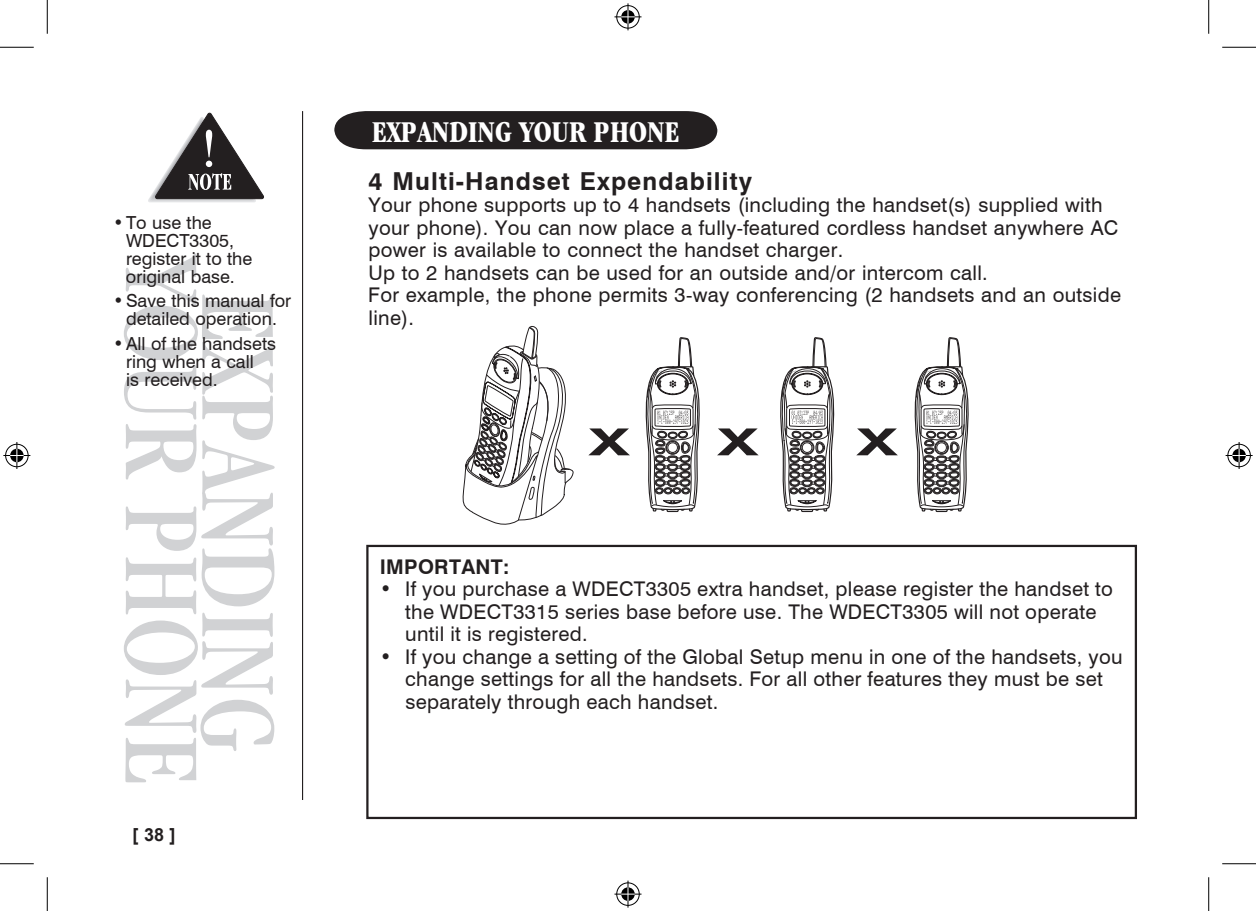
<style>
.page{position:relative;width:1256px;height:911px;background:#fff}
.page>*{position:absolute;margin:0;border:0;box-sizing:border-box;transform-origin:0 0}
.t1{font:condensed 112.5px "Garamond IT Cby BT";color:#d1d2d4}
.t2{font:700 condensed 31.5px "Garamond IT Cby BT";color:#fff}
.t3{font:700 24.75px "Swiss 721 BT";letter-spacing:.045em;color:#231f20}
.t4{font:20.25px/22.5px "Swiss 721 BT";letter-spacing:.015em;color:#231f20}
.t5{font:700 20.25px "Swiss 721 BT";letter-spacing:.015em;color:#231f20}
.t6{font:18px/18px "Swiss 721 BT";color:#231f20}
.t7{font:700 18px "Arial";color:#231f20}
</style>
<div class="page">
<hr style="left:302px;top:111px;width:1px;height:689px;background:#231f20">
<svg style="left:148px;top:113px;width:116px;height:89px"></svg>
<div style="left:334px;top:111px;width:383px;height:38px;background:#231f20"></div>
<div style="left:366px;top:545px;width:770px;height:274px;border:2px solid #231f20"></div>
<svg style="left:645px;top:337px;width:55px;height:176px"></svg>
<svg style="left:780px;top:337px;width:55px;height:176px"></svg>
<svg style="left:914px;top:337px;width:54px;height:176px"></svg>
<svg style="left:589px;top:428px;width:41px;height:27px"></svg>
<svg style="left:717px;top:428px;width:41px;height:27px"></svg>
<svg style="left:856px;top:428px;width:41px;height:27px"></svg>
<svg style="left:463px;top:326px;width:111px;height:198px"></svg>
<hr style="left:0;top:47px;width:34px;height:1px;background:#000">
<hr style="left:1222px;top:47px;width:33px;height:1px;background:#000">
<hr style="left:0;top:863px;width:34px;height:1px;background:#000">
<hr style="left:1222px;top:863px;width:33px;height:1px;background:#000">
<hr style="left:47px;top:0;width:1px;height:34px;background:#000">
<hr style="left:47px;top:877px;width:1px;height:34px;background:#000">
<hr style="left:1208px;top:0;width:1px;height:34px;background:#000">
<hr style="left:1208px;top:877px;width:1px;height:34px;background:#000">
<svg style="left:614px;top:3px;width:27px;height:27px"></svg>
<svg style="left:614px;top:881px;width:27px;height:27px"></svg>
<svg style="left:3px;top:442px;width:27px;height:27px"></svg>
<svg style="left:1225px;top:442px;width:27px;height:27px"></svg>
<p class="t6" style="left:126px;top:214px;width:128px;text-indent:-13px">• To use the<br>WDECT3305, register it to the original base.</p>
<p class="t6" style="left:113px;top:292px;width:179px;text-align:center">• Save this manual for detailed operation.</p>
<p class="t6" style="left:126px;top:334px;width:151px;text-indent:-13px">• All of the handsets ring when a call<br>is received.</p>
<h1 class="t1" style="left:226px;top:257px;width:532px;rotate:90deg">YOUR PHONE</h1>
<h1 class="t1" style="left:302px;top:291px;width:463px;rotate:90deg">EXPANDING</h1>
<p class="t7" style="left:132px;top:824px;width:45px">[ 38 ]</p>
<h2 class="t2" style="left:372px;top:113px;width:308px">EXPANDING YOUR PHONE</h2>
<p class="t3" style="left:368px;top:166px;width:385px">4 Multi-Handset Expendability</p>
<p class="t4" style="left:368px;top:193px;width:754px">Your phone supports up to 4 handsets (including the handset(s) supplied with your phone). You can now place a fully-featured cordless handset anywhere AC power is available to connect the handset charger.<br>Up to 2 handsets can be used for an outside and/or intercom call.<br>For example, the phone permits 3-way conferencing (2 handsets and an outside line).</p>
<p class="t5" style="left:379px;top:554px;width:131px">IMPORTANT:</p>
<p class="t4" style="left:405px;top:577px;width:709px;text-indent:-26px">• If you purchase a WDECT3305 extra handset, please register the handset to the WDECT3315 series base before use. The WDECT3305 will not operate until it is registered.</p>
<p class="t4" style="left:405px;top:645px;width:718px;text-indent:-26px">• If you change a setting of the Global Setup menu in one of the handsets, you change settings for all the handsets. For all other features they must be set separately through each handset.</p>
</div>
